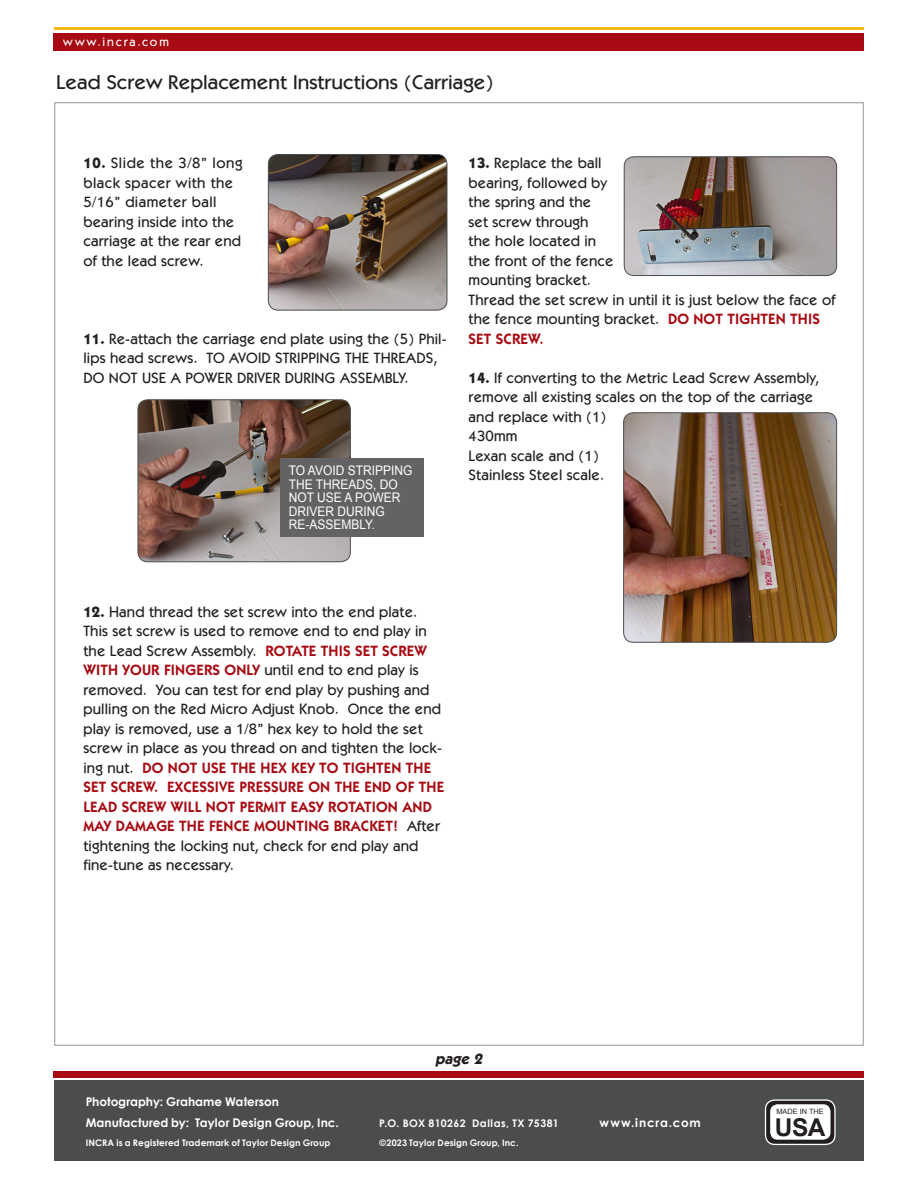
<style>
.page{position:relative;width:918px;height:1188px;background:#fff}
.page>*{position:absolute;margin:0;border:0;box-sizing:border-box;transform-origin:0 0}
.t1{font:700 24.6px "Arial";color:#231f20}
.t2{font:500 19.95px "Itc Kabel";color:#231f20;scale:1.05 1}
.t3{font:500 15px/19.5px "Itc Kabel";letter-spacing:.01em;color:#231f20}
.t4{font:500 15px/19.5px "Itc Kabel";letter-spacing:.03em;color:#231f20}
.t5{font:italic 700 15px "Itc Kabel";color:#231f20}
.t6{font:13.2px/13.5px "Arial";color:#fff;scale:.91 1}
.t7{font:500 12.3px "Itc Kabel";letter-spacing:.155em;color:#fff}
.t8{font:700 12px "Century Gothic";color:#fff}
.t9{font:700 12px "Century Gothic";letter-spacing:.07em;color:#fff}
.t10{font:700 10.5px "Century Gothic";letter-spacing:.05em;color:#fff}
.t11{font:700 9px "Century Gothic";letter-spacing:.01em;color:#fff}
.t12{font:7.35px "Arial";color:#231f20}
.s1{font-weight:700}
.s2{font-weight:600;color:#a70a12}
</style>
<div class="page">
<div style="left:54px;top:33px;width:810px;height:17px;background:#a70a12"></div>
<div style="left:54px;top:1080px;width:810px;height:81px;background:#4b4c4d"></div>
<hr style="left:54px;top:27px;width:810px;height:3px;background:#fcb814">
<div style="left:54px;top:1071px;width:810px;height:7px;background:#a70a12"></div>
<img style="left:268px;top:154px;width:179px;height:156px">
<div style="left:268px;top:154px;width:179px;height:156px;border:1px solid #4b4c4d;border-radius:10px"></div>
<img style="left:138px;top:400px;width:212px;height:162px">
<div style="left:138px;top:399px;width:213px;height:163px;border:1px solid #4b4c4d;border-radius:10px"></div>
<div style="left:280px;top:458px;width:143px;height:78px;background:#636366"></div>
<img style="left:624px;top:157px;width:213px;height:119px">
<div style="left:624px;top:156px;width:213px;height:120px;border:1px solid #4b4c4d;border-radius:10px"></div>
<img style="left:624px;top:413px;width:213px;height:229px">
<div style="left:623px;top:412px;width:214px;height:231px;border:1px solid #4b4c4d;border-radius:10px"></div>
<div style="left:766px;top:1100px;width:69px;height:44px;background:#231f20;border-radius:9px"></div>
<div style="left:765px;top:1099px;width:71px;height:46px;border:1px solid #fff;border-radius:9px"></div>
<div style="left:770px;top:1104px;width:61px;height:36px;background:#fff;border-radius:7px"></div>
<p class="t7" style="left:63px;top:35px;width:107px">www.incra.com</p>
<p class="t2" style="left:56px;top:70px;width:418px">Lead Screw Replacement Instructions (Carriage)</p>
<p class="t4" style="left:83px;top:153px;width:161px"><span class="s1">10.</span> Slide the 3/8” long black spacer with the<br>5/16” diameter ball</p>
<p class="t3" style="left:83px;top:212px;width:159px">bearing inside into the carriage at the rear end</p>
<p class="t3" style="left:83px;top:251px;width:122px">of the lead screw.</p>
<p class="t3" style="left:83px;top:329px;width:365px"><span class="s1">11.</span> Re-attach the carriage end plate using the (5) Phil&shy;lips head screws. TO AVOID STRIPPING THE THREADS,<br>DO NOT USE A POWER DRIVER DURING ASSEMBLY.</p>
<p class="t6" style="left:289px;top:464px;width:137px">TO AVOID STRIPPING</p>
<p class="t6" style="left:289px;top:477px;width:121px">THE THREADS, DO</p>
<p class="t6" style="left:289px;top:491px;width:124px">NOT USE A POWER<br>DRIVER DURING</p>
<p class="t6" style="left:289px;top:518px;width:96px">RE-ASSEMBLY.</p>
<p class="t3" style="left:469px;top:153px;width:368px"><span class="s1">13.</span> Replace the ball<br>bearing, followed by<br>the spring and the<br>set screw through<br>the hole located in<br>the front of the fence<br>mounting bracket.<br>Thread the set screw in until it is just below the face of the fence mounting bracket. <span class="s2">DO NOT TIGHTEN THIS<br>SET SCREW.</span></p>
<p class="t3" style="left:469px;top:368px;width:352px"><span class="s1">14.</span> If converting to the Metric Lead Screw Assembly, remove all existing scales on the top of the carriage and replace with (1)<br>430mm</p>
<p class="t3" style="left:469px;top:446px;width:137px">Lexan scale and (1)<br>Stainless Steel scale.</p>
<p class="t3" style="left:83px;top:602px;width:362px"><span class="s1">12.</span> Hand thread the set screw into the end plate.<br>This set screw is used to remove end to end play in the Lead Screw Assembly. <span class="s2">ROTATE THIS SET SCREW WITH YOUR FINGERS ONLY</span> until end to end play is removed. You can test for end play by pushing and pulling on the Red Micro Adjust Knob. Once the end play is removed, use a 1/8” hex key to hold the set screw in place as you thread on and tighten the lock&shy;ing nut. <span class="s2">DO NOT USE THE HEX KEY TO TIGHTEN THE SET SCREW. EXCESSIVE PRESSURE ON THE END OF THE LEAD SCREW WILL NOT PERMIT EASY ROTATION AND MAY DAMAGE THE FENCE MOUNTING BRACKET!</span> After tightening the locking nut, check for end play and fine-tune as necessary.</p>
<p class="t5" style="left:435px;top:1050px;width:51px">page 2</p>
<p class="t8" style="left:86px;top:1094px;width:195px">Photography: Grahame Waterson</p>
<p class="t8" style="left:86px;top:1115px;width:255px">Manufactured by: Taylor Design Group, Inc.</p>
<p class="t10" style="left:379px;top:1116px;width:181px">P.O. BOX 810262 Dallas, TX 75381</p>
<p class="t9" style="left:600px;top:1115px;width:103px">www.incra.com</p>
<p class="t11" style="left:86px;top:1137px;width:246px">INCRA is a Registered Trademark of Taylor Design Group</p>
<p class="t11" style="left:379px;top:1137px;width:141px">©2023 Taylor Design Group, Inc.</p>
<p class="t12" style="left:777px;top:1107px;width:49px">MADE IN THE</p>
<p class="t1" style="left:775px;top:1111px;width:52px">USA</p>
</div>
